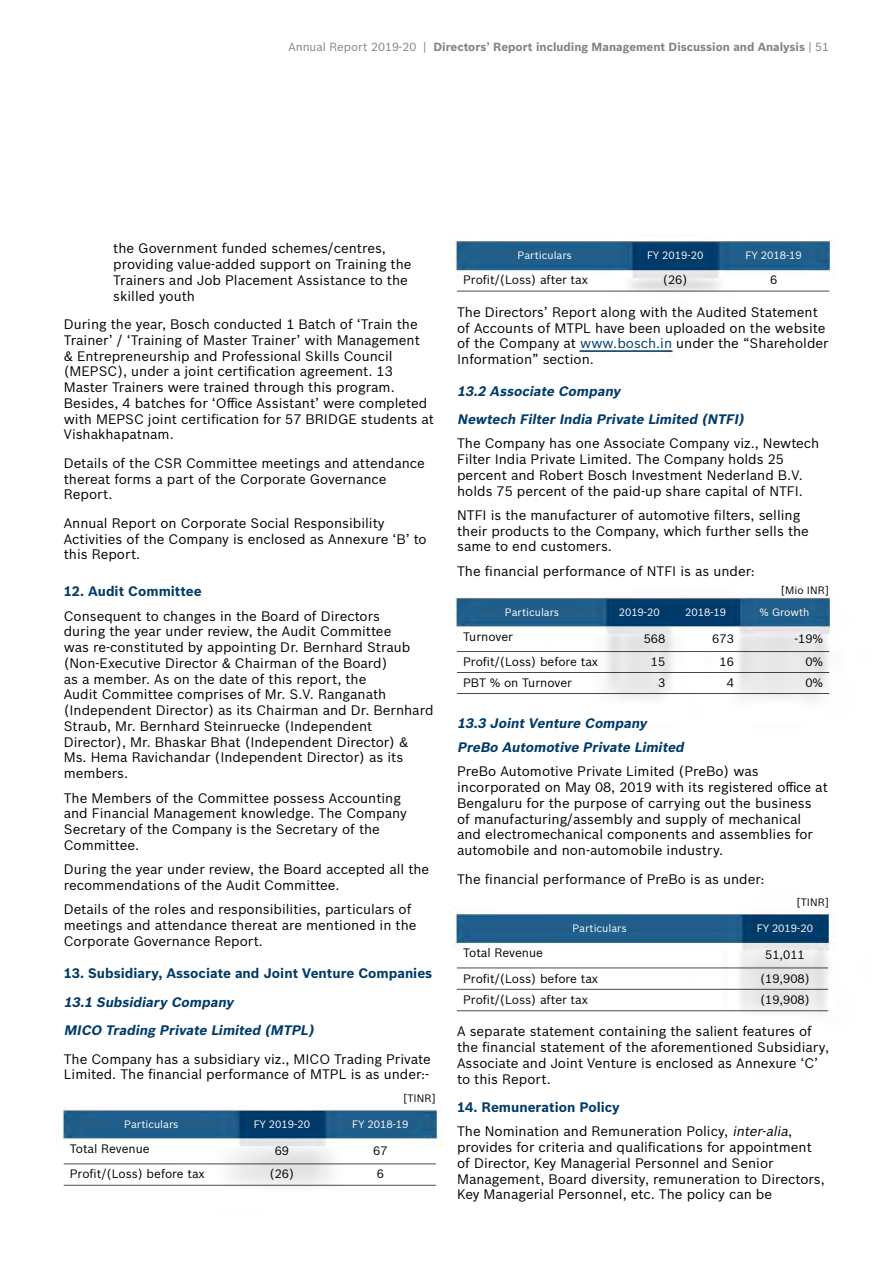
<style>
.page{position:relative;width:893px;height:1263px;background:#fff}
.page>*{position:absolute;margin:0;border:0;box-sizing:border-box;transform-origin:0 0}
.t1{font:13.5px/15.8px "Bosch Sans";color:#000}
.t2{font:italic 700 13.5px/28.5px "Bosch Sans";color:#003b6a}
.t3{font:700 13.5px "Bosch Sans";color:#003b6a}
.t4{font:12px "Bosch Sans";color:#000}
.t5{font:700 11.55px "Bosch Sans";color:#808285}
.t6{font:10.5px "Bosch Sans";color:#fff}
.t7{font:10.5px "Bosch Sans";color:#000}
.s1{font-weight:400}
.s2{color:#003b6a}
.s3{font-weight:700;color:#003b6a}
.s4{font-style:italic}
</style>
<div class="page">
<img style="left:61px;top:256px;width:776px;height:930px">
<img style="left:449px;top:241px;width:387px;height:36px">
<img style="left:572px;top:343px;width:107px;height:15px">
<img style="left:449px;top:591px;width:387px;height:43px">
<img style="left:449px;top:908px;width:386px;height:41px">
<img style="left:60px;top:1103px;width:383px;height:42px">
<p class="t5" style="left:288px;top:38px;width:542px"><span class="s1">Annual Report 2019-20 |</span> Directors’ Report including Management Discussion and Analysis <span class="s1">| 51</span></p>
<p class="t1" style="left:113px;top:240px;width:300px">the Government funded schemes/centres, providing value-added support on Training the Trainers and Job Placement Assistance to the skilled youth</p>
<p class="t1" style="left:64px;top:315px;width:372px">During the year, Bosch conducted 1 Batch of ‘Train the Trainer’ / ‘Training of Master Trainer’ with Management<br>&amp; Entrepreneurship and Professional Skills Council (MEPSC), under a joint certification agreement. 13<br>Master Trainers were trained through this program.<br>Besides, 4 batches for ‘Office Assistant’ were completed with MEPSC joint certification for 57 BRIDGE students at Vishakhapatnam.</p>
<p class="t1" style="left:64px;top:454px;width:363px">Details of the CSR Committee meetings and attendance thereat forms a part of the Corporate Governance<br>Report.</p>
<p class="t1" style="left:64px;top:514px;width:364px">Annual Report on Corporate Social Responsibility<br>Activities of the Company is enclosed as Annexure ‘B’ to this Report.</p>
<p class="t3" style="left:64px;top:581px;width:139px">12. Audit Committee</p>
<p class="t1" style="left:64px;top:607px;width:371px">Consequent to changes in the Board of Directors<br>during the year under review, the Audit Committee<br>was re-constituted by appointing Dr. Bernhard Straub (Non-Executive Director &amp; Chairman of the Board)<br>as a member. As on the date of this report, the<br>Audit Committee comprises of Mr. S.V. Ranganath (Independent Director) as its Chairman and Dr. Bernhard Straub, Mr. Bernhard Steinruecke (Independent Director), Mr. Bhaskar Bhat (Independent Director) &amp; Ms. Hema Ravichandar (Independent Director) as its members.</p>
<p class="t1" style="left:64px;top:789px;width:344px">The Members of the Committee possess Accounting and Financial Management knowledge. The Company Secretary of the Company is the Secretary of the Committee.</p>
<p class="t1" style="left:64px;top:860px;width:367px">During the year under review, the Board accepted all the recommendations of the Audit Committee.</p>
<p class="t1" style="left:64px;top:900px;width:354px">Details of the roles and responsibilities, particulars of meetings and attendance thereat are mentioned in the<br>Corporate Governance Report.</p>
<p class="t3" style="left:64px;top:963px;width:370px">13. Subsidiary, Associate and Joint Venture Companies</p>
<p class="t2" style="left:64px;top:987px;width:255px">13.1 Subsidiary Company<br>MICO Trading Private Limited (MTPL)</p>
<p class="t1" style="left:64px;top:1050px;width:369px">The Company has a subsidiary viz., MICO Trading Private<br>Limited. The financial performance of MTPL is as under:-</p>
<p class="t6" style="left:124px;top:1116px;width:56px">Particulars</p>
<p class="t6" style="left:254px;top:1116px;width:58px">FY 2019-20</p>
<p class="t6" style="left:352px;top:1116px;width:58px">FY 2018-19</p>
<p class="t4" style="left:70px;top:1139px;width:81px">Total Revenue</p>
<p class="t4" style="left:275px;top:1142px;width:16px">69</p>
<p class="t4" style="left:373px;top:1142px;width:16px">67</p>
<p class="t4" style="left:70px;top:1165px;width:137px">Profit/(Loss) before tax</p>
<p class="t4" style="left:270px;top:1165px;width:26px">(26)</p>
<p class="t4" style="left:377px;top:1165px;width:9px">6</p>
<p class="t7" style="left:403px;top:1090px;width:34px">[TINR]</p>
<p class="t6" style="left:518px;top:248px;width:56px">Particulars</p>
<p class="t6" style="left:647px;top:248px;width:58px">FY 2019-20</p>
<p class="t6" style="left:746px;top:248px;width:58px">FY 2018-19</p>
<p class="t4" style="left:463px;top:271px;width:126px">Profit/(Loss) after tax</p>
<p class="t4" style="left:663px;top:271px;width:26px">(26)</p>
<p class="t4" style="left:770px;top:271px;width:9px">6</p>
<p class="t1" style="left:457px;top:303px;width:373px">The Directors’ Report along with the Audited Statement of Accounts of MTPL have been uploaded on the website of the Company at <span class="s2">www.bosch.in</span> under the “Shareholder Information” section.</p>
<p class="t2" style="left:457px;top:376px;width:292px">13.2 Associate Company<br>Newtech FilterIndia Private Limited (NTFI)</p>
<p class="t1" style="left:457px;top:435px;width:364px">The Company has one Associate Company viz., Newtech Filter India Private Limited. The Company holds 25 percent and Robert Bosch Investment Nederland B.V. holds 75 percent of the paid-up share capital of NTFI.</p>
<p class="t1" style="left:457px;top:506px;width:353px">NTFI is the manufacturer of automotive filters, selling their products to the Company, which further sells the same to end customers.</p>
<p class="t1" style="left:457px;top:562px;width:299px">The financial performance of NTFI is as under:</p>
<p class="t6" style="left:505px;top:604px;width:56px">Particulars</p>
<p class="t6" style="left:619px;top:604px;width:43px">2019-20</p>
<p class="t6" style="left:685px;top:604px;width:43px">2018-19</p>
<p class="t6" style="left:760px;top:604px;width:51px">% Growth</p>
<p class="t4" style="left:463px;top:627px;width:51px">Turnover</p>
<p class="t4" style="left:644px;top:629px;width:23px">568</p>
<p class="t4" style="left:712px;top:629px;width:23px">673</p>
<p class="t4" style="left:794px;top:629px;width:30px">-19%</p>
<p class="t4" style="left:463px;top:653px;width:137px">Profit/(Loss) before tax</p>
<p class="t4" style="left:651px;top:653px;width:16px">15</p>
<p class="t4" style="left:719px;top:653px;width:16px">16</p>
<p class="t4" style="left:805px;top:653px;width:19px">0%</p>
<p class="t4" style="left:463px;top:674px;width:110px">PBT % on Turnover</p>
<p class="t4" style="left:658px;top:674px;width:9px">3</p>
<p class="t4" style="left:727px;top:674px;width:9px">4</p>
<p class="t4" style="left:805px;top:674px;width:19px">0%</p>
<p class="t2" style="left:457px;top:710px;width:232px;line-height:24.3px">13.3 JointVenture Company<br>PreBo Automotive Private Limited</p>
<p class="t1" style="left:457px;top:763px;width:372px">PreBo Automotive Private Limited (PreBo) was incorporated on May 08, 2019 with its registered office at Bengaluru for the purpose of carrying out the business of manufacturing/assembly and supply of mechanical and electromechanical components and assemblies for automobile and non-automobile industry.</p>
<p class="t1" style="left:457px;top:870px;width:309px">The financial performance of PreBo is as under:</p>
<p class="t6" style="left:572px;top:921px;width:56px">Particulars</p>
<p class="t6" style="left:757px;top:921px;width:58px">FY 2019-20</p>
<p class="t4" style="left:463px;top:944px;width:81px">Total Revenue</p>
<p class="t4" style="left:765px;top:946px;width:41px">51,011</p>
<p class="t4" style="left:463px;top:969px;width:137px">Profit/(Loss) before tax</p>
<p class="t4" style="left:760px;top:969px;width:51px">(19,908)</p>
<p class="t4" style="left:463px;top:990px;width:126px">Profit/(Loss) after tax</p>
<p class="t4" style="left:760px;top:991px;width:51px">(19,908)</p>
<p class="t1" style="left:457px;top:1023px;width:374px">A separate statement containing the salient features of the financial statement of the aforementioned Subsidiary, Associate and Joint Venture is enclosed as Annexure ‘C’ to this Report.</p>
<p class="t1" style="left:457px;top:1094px;width:336px;line-height:24.3px"><span class="s3">14. Remuneration Policy<br></span>The Nomination and Remuneration Policy, <span class="s4">inter-alia</span>,</p>
<p class="t1" style="left:457px;top:1138px;width:369px">provides for criteria and qualifications for appointment of Director, Key Managerial Personnel and Senior Management, Board diversity, remuneration to Directors, Key Managerial Personnel, etc. The policy can be</p>
<p class="t7" style="left:781px;top:583px;width:50px">[Mio INR]</p>
<p class="t7" style="left:796px;top:894px;width:34px">[TINR]</p>
</div>
